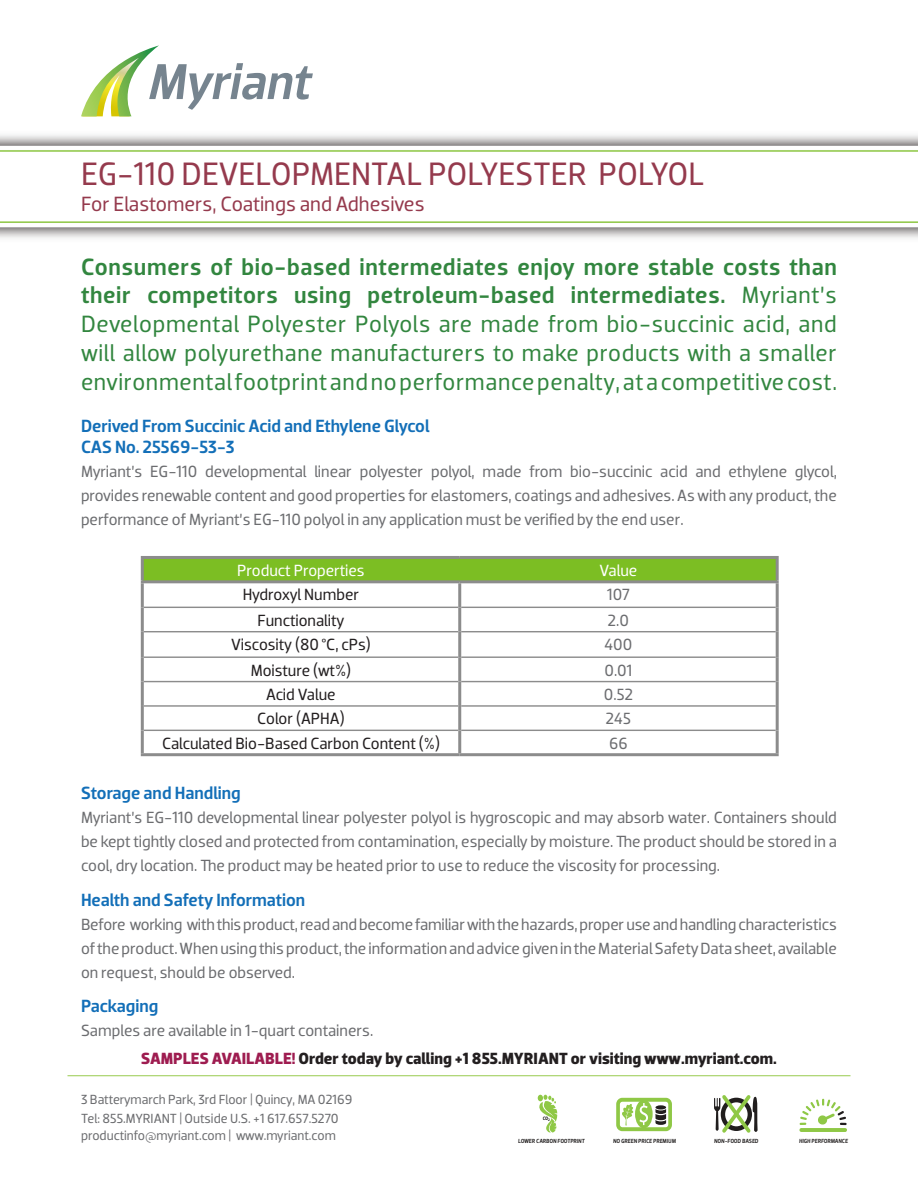
<style>
.page{position:relative;width:918px;height:1188px;background:#fff}
.page>*{position:absolute;margin:0;border:0;box-sizing:border-box;transform-origin:0 0}
.t1{font:33px "Dobra";color:#953a4d}
._3a__Text_Head{font:24px/28.8px "Dobra";letter-spacing:.03em;color:#32863f;text-align:justify}
.t2{font:21px "Dobra";color:#953a4d}
._3a__Text_Head-2{font:500 18px "Dobra";color:#136fb8}
._3b__Regular_Text{font:16.5px/24px "Dobra";color:#6c6d70;text-align:justify}
._3a__Text_Head-3{font:16.5px/24px "Dobra";color:#6c6d70;text-align:justify}
.t3{font:16.5px "Dobra";letter-spacing:-.005em;color:#231f20}
.t4{font:700 16.5px "Dobra";color:#231f20}
.t5{font:16.5px "Dobra";color:#fff}
._3b__Regular_Text-2{font:13.5px "Dobra";color:#6c6d70}
.t6{font:italic 500 6px "Dobra";color:#211e1e;scale:.94 1}
.t7{font:italic 500 4.95px "Dobra";color:#050504;scale:.94 1}
.s1{font-weight:500}
.s2{color:#9e1c50}
</style>
<div class="page">
<img style="left:0;top:221px;width:918px;height:17px">
<svg style="left:81px;top:45px;width:232px;height:71px"></svg>
<svg style="left:714px;top:1095px;width:44px;height:38px"></svg>
<svg style="left:800px;top:1099px;width:47px;height:26px"></svg>
<hr style="left:801px;top:1128px;width:44px;height:4px;background:#8fc846">
<div style="left:616px;top:1098px;width:56px;height:33px;border:4px solid #8fc846;border-radius:4px"></div>
<svg style="left:622px;top:1100px;width:44px;height:28px"></svg>
<svg style="left:538px;top:1095px;width:19px;height:38px"></svg>
<hr style="left:68px;top:1075px;width:782px;height:1px;background:#98cb4f">
<div style="left:144px;top:559px;width:632px;height:21px;background:#7cbe23"></div>
<hr style="left:144px;top:607px;width:314px;height:1px;background:#8c8c8c">
<hr style="left:461px;top:607px;width:315px;height:1px;background:#8c8c8c">
<hr style="left:144px;top:631px;width:314px;height:1px;background:#8c8c8c">
<hr style="left:461px;top:631px;width:315px;height:1px;background:#8c8c8c">
<hr style="left:144px;top:656px;width:314px;height:2px;background:#8c8c8c">
<hr style="left:461px;top:656px;width:315px;height:2px;background:#8c8c8c">
<hr style="left:144px;top:681px;width:314px;height:1px;background:#8c8c8c">
<hr style="left:461px;top:681px;width:315px;height:1px;background:#8c8c8c">
<hr style="left:144px;top:705px;width:314px;height:2px;background:#8c8c8c">
<hr style="left:461px;top:705px;width:315px;height:2px;background:#8c8c8c">
<hr style="left:144px;top:730px;width:314px;height:1px;background:#8c8c8c">
<hr style="left:461px;top:730px;width:315px;height:1px;background:#8c8c8c">
<hr style="left:776px;top:583px;width:3px;height:24px;background:#8c8c8c">
<hr style="left:776px;top:607px;width:3px;height:25px;background:#8c8c8c">
<hr style="left:776px;top:632px;width:3px;height:25px;background:#8c8c8c">
<hr style="left:776px;top:657px;width:3px;height:25px;background:#8c8c8c">
<hr style="left:776px;top:682px;width:3px;height:24px;background:#8c8c8c">
<hr style="left:776px;top:706px;width:3px;height:24px;background:#8c8c8c">
<hr style="left:776px;top:730px;width:3px;height:23px;background:#8c8c8c">
<hr style="left:460px;top:753px;width:319px;height:3px;background:#8c8c8c">
<hr style="left:141px;top:583px;width:3px;height:24px;background:#8c8c8c">
<hr style="left:458px;top:583px;width:3px;height:24px;background:#8c8c8c">
<hr style="left:141px;top:607px;width:3px;height:25px;background:#8c8c8c">
<hr style="left:458px;top:607px;width:3px;height:25px;background:#8c8c8c">
<hr style="left:141px;top:632px;width:3px;height:25px;background:#8c8c8c">
<hr style="left:458px;top:632px;width:3px;height:25px;background:#8c8c8c">
<hr style="left:141px;top:657px;width:3px;height:25px;background:#8c8c8c">
<hr style="left:458px;top:657px;width:3px;height:25px;background:#8c8c8c">
<hr style="left:141px;top:682px;width:3px;height:24px;background:#8c8c8c">
<hr style="left:458px;top:682px;width:3px;height:24px;background:#8c8c8c">
<hr style="left:141px;top:706px;width:3px;height:24px;background:#8c8c8c">
<hr style="left:458px;top:706px;width:3px;height:24px;background:#8c8c8c">
<hr style="left:141px;top:730px;width:3px;height:23px;background:#8c8c8c">
<hr style="left:458px;top:730px;width:3px;height:23px;background:#8c8c8c">
<hr style="left:141px;top:753px;width:319px;height:3px;background:#8c8c8c">
<hr style="left:141px;top:556px;width:319px;height:3px;background:#8c8c8c">
<hr style="left:141px;top:559px;width:3px;height:21px;background:#8c8c8c">
<hr style="left:460px;top:556px;width:319px;height:3px;background:#8c8c8c">
<hr style="left:776px;top:559px;width:3px;height:21px;background:#8c8c8c">
<hr style="left:141px;top:580px;width:319px;height:3px;background:#8c8c8c">
<hr style="left:460px;top:580px;width:319px;height:3px;background:#8c8c8c">
<p class="t1" style="left:81px;top:155px;width:625px">EG-110 DEVELOPMENTAL POLYESTER POLYOL</p>
<p class="t2" style="left:81px;top:191px;width:345px">For Elastomers, Coatings and Adhesives</p>
<p class="_3a__Text_Head" style="left:81px;top:252px;width:758px"><span class="s1">Consumers of bio-based intermediates enjoy more stable costs than their competitors using petroleum-based intermediates.</span> Myriant’s Developmental Polyester Polyols are made from bio-succinic acid, and will allow polyurethane manufacturers to make products with a smaller environmental footprint and no performance penalty, at a competitive cost.</p>
<p class="_3a__Text_Head-2" style="left:81px;top:415px;width:350px">Derived From Succinic Acid and Ethylene Glycol</p>
<p class="_3a__Text_Head-2" style="left:81px;top:436px;width:155px">CAS No. 25569-53-3</p>
<p class="_3a__Text_Head-3" style="left:81px;top:459px;width:758px">Myriant’s EG-110 developmental linear polyester polyol, made from bio-succinic acid and ethylene glycol, provides renewable content and good properties for elastomers, coatings and adhesives. As with any product, the performance of Myriant’s EG-110 polyol in any application must be verified by the end user.</p>
<p class="t5" style="left:237px;top:561px;width:129px">Product Properties</p>
<p class="t5" style="left:600px;top:561px;width:39px">Value</p>
<p class="t3" style="left:243px;top:585px;width:118px">Hydroxyl Number</p>
<p class="_3b__Regular_Text" style="left:607px;top:583px;width:24px">107</p>
<p class="t3" style="left:258px;top:610px;width:88px">Functionality</p>
<p class="_3b__Regular_Text" style="left:608px;top:608px;width:23px">2.0</p>
<p class="t3" style="left:231px;top:635px;width:141px">Viscosity (80 °C, cPs)</p>
<p class="_3b__Regular_Text" style="left:605px;top:633px;width:29px">400</p>
<p class="t3" style="left:251px;top:660px;width:102px">Moisture (wt%)</p>
<p class="_3b__Regular_Text" style="left:604px;top:658px;width:30px">0.01</p>
<p class="t3" style="left:266px;top:685px;width:71px">Acid Value</p>
<p class="_3b__Regular_Text" style="left:604px;top:682px;width:31px">0.52</p>
<p class="t3" style="left:257px;top:709px;width:89px">Color (APHA)</p>
<p class="_3b__Regular_Text" style="left:606px;top:707px;width:27px">245</p>
<p class="t3" style="left:162px;top:733px;width:280px">Calculated Bio-Based Carbon Content (%)</p>
<p class="_3b__Regular_Text" style="left:609px;top:731px;width:20px">66</p>
<p class="_3a__Text_Head-2" style="left:81px;top:783px;width:161px">Storage and Handling</p>
<p class="_3b__Regular_Text" style="left:81px;top:806px;width:757px">Myriant’s EG-110 developmental linear polyester polyol is hygroscopic and may absorb water. Containers should be kept tightly closed and protected from contamination, especially by moisture. The product should be stored in a cool, dry location. The product may be heated prior to use to reduce the viscosity for processing.</p>
<p class="_3a__Text_Head-2" style="left:81px;top:889px;width:226px">Health and Safety Information</p>
<p class="_3b__Regular_Text" style="left:81px;top:912px;width:757px">Before working with this product, read and become familiar with the hazards, proper use and handling characteristics of the product. When using this product, the information and advice given in the Material Safety Data sheet, available on request, should be observed.</p>
<p class="_3a__Text_Head-2" style="left:81px;top:996px;width:79px">Packaging</p>
<p class="_3b__Regular_Text" style="left:81px;top:1019px;width:294px">Samples are available in 1-quart containers.</p>
<p class="t4" style="left:141px;top:1049px;width:637px"><span class="s2">SAMPLES AVAILABLE!</span> Order today by calling +1 855.MYRIANT or visiting www.myriant.com.</p>
<p class="_3b__Regular_Text-2" style="left:81px;top:1091px;width:273px">3 Batterymarch Park, 3rd Floor | Quincy, MA 02169</p>
<p class="_3b__Regular_Text-2" style="left:81px;top:1111px;width:259px">Tel: 855.MYRIANT | Outside U.S. +1 617.657.5270</p>
<p class="_3b__Regular_Text-2" style="left:81px;top:1128px;width:256px">productinfo@myriant.com | www.myriant.com</p>
<p class="t7" style="left:543px;top:1115px;width:9px">CO<sub>2</sub></p>
<p class="t6" style="left:518px;top:1138px;width:72px">LOWER CARBON FOOTPRINT</p>
<p class="t6" style="left:613px;top:1138px;width:68px">NO GREEN PRICE PREMIUM</p>
<p class="t6" style="left:714px;top:1138px;width:49px">NON-FOOD BASED</p>
<p class="t6" style="left:799px;top:1137px;width:54px">HIGH PERFORMANCE</p>
</div>
